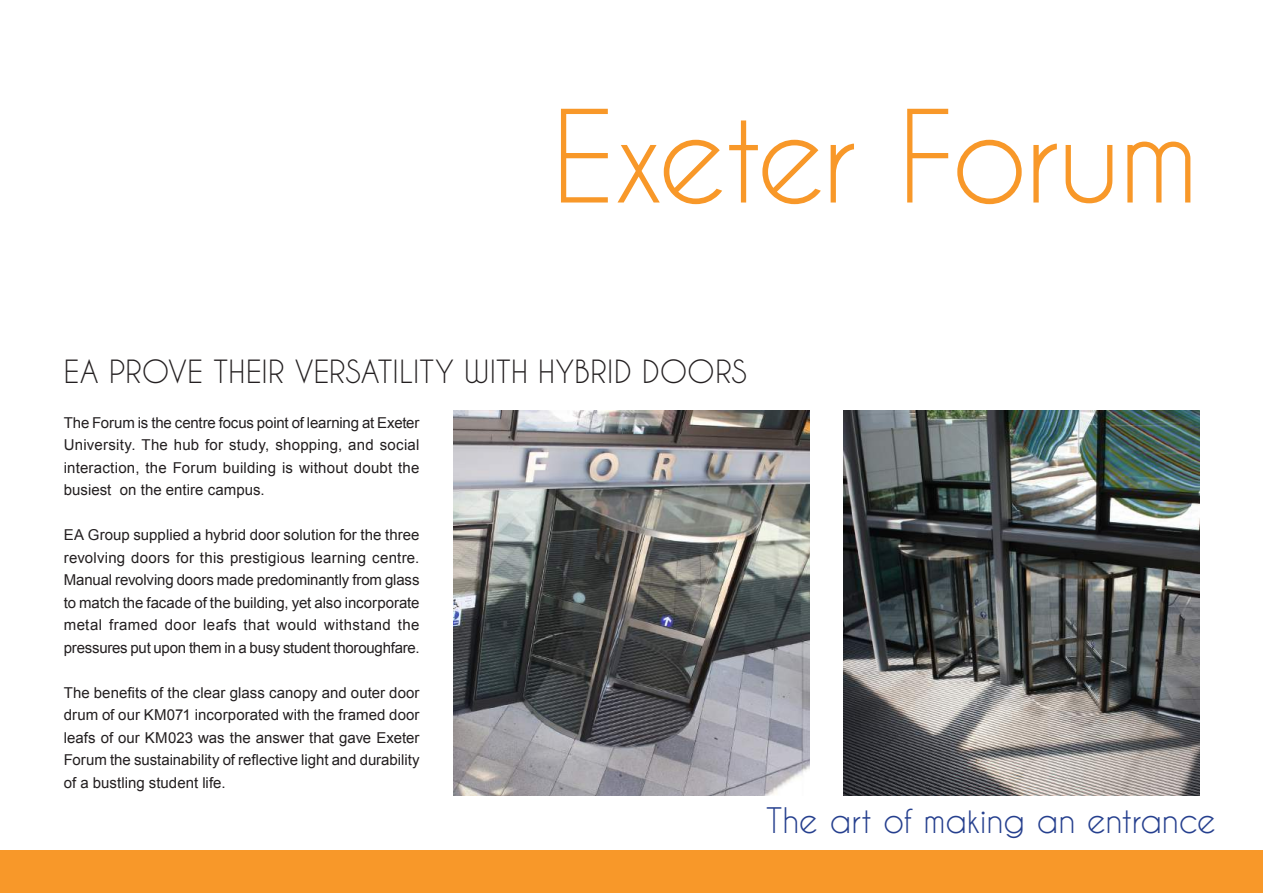
<style>
.page{position:relative;width:1263px;height:893px;background:#fff}
.page>*{position:absolute;margin:0;border:0;box-sizing:border-box;transform-origin:0 0}
.t1{font:120px "Caviar Dreams";letter-spacing:-.03em;color:#f89829}
.t2{font:33px "Caviar Dreams";letter-spacing:-.01em;color:#253f8e}
.t3{font:30px "Caviar Dreams";letter-spacing:.01em;color:#231f20}
.t4{font:15px/22.5px "Arial";color:#231f20;text-align:justify}
</style>
<div class="page">
<div style="left:0;top:850px;width:1263px;height:43px;background:#f89829"></div>
<img style="left:454px;top:410px;width:355px;height:385px">
<img style="left:843px;top:410px;width:356px;height:385px">
<h1 class="t1" style="left:552px;top:85px;width:648px">Exeter Forum</h1>
<h3 class="t3" style="left:64px;top:353px;width:684px">EA PROVE THEIR VERSATILITY WITH HYBRID DOORS</h3>
<p class="t4" style="left:64px;top:411px;width:357px">The Forum is the centre focus point of learning at Exeter University. The hub for study, shopping, and social interaction, the Forum building is without doubt the busiest on the entire campus.</p>
<p class="t4" style="left:64px;top:524px;width:357px">EA Group supplied a hybrid door solution for the three revolving doors for this prestigious learning centre.<br>Manual revolving doors made predominantly from glass to match the facade of the building, yet also incorporate metal framed door leafs that would withstand the pressures put upon them in a busy student thoroughfare.</p>
<p class="t4" style="left:64px;top:681px;width:357px">The benefits of the clear glass canopy and outer door drum of our KM071 incorporated with the framed door leafs of our KM023 was the answer that gave Exeter Forum the sustainability of reflective light and durability of a bustling student life.</p>
<h2 class="t2" style="left:766px;top:800px;width:451px">The art of making an entrance</h2>
</div>
